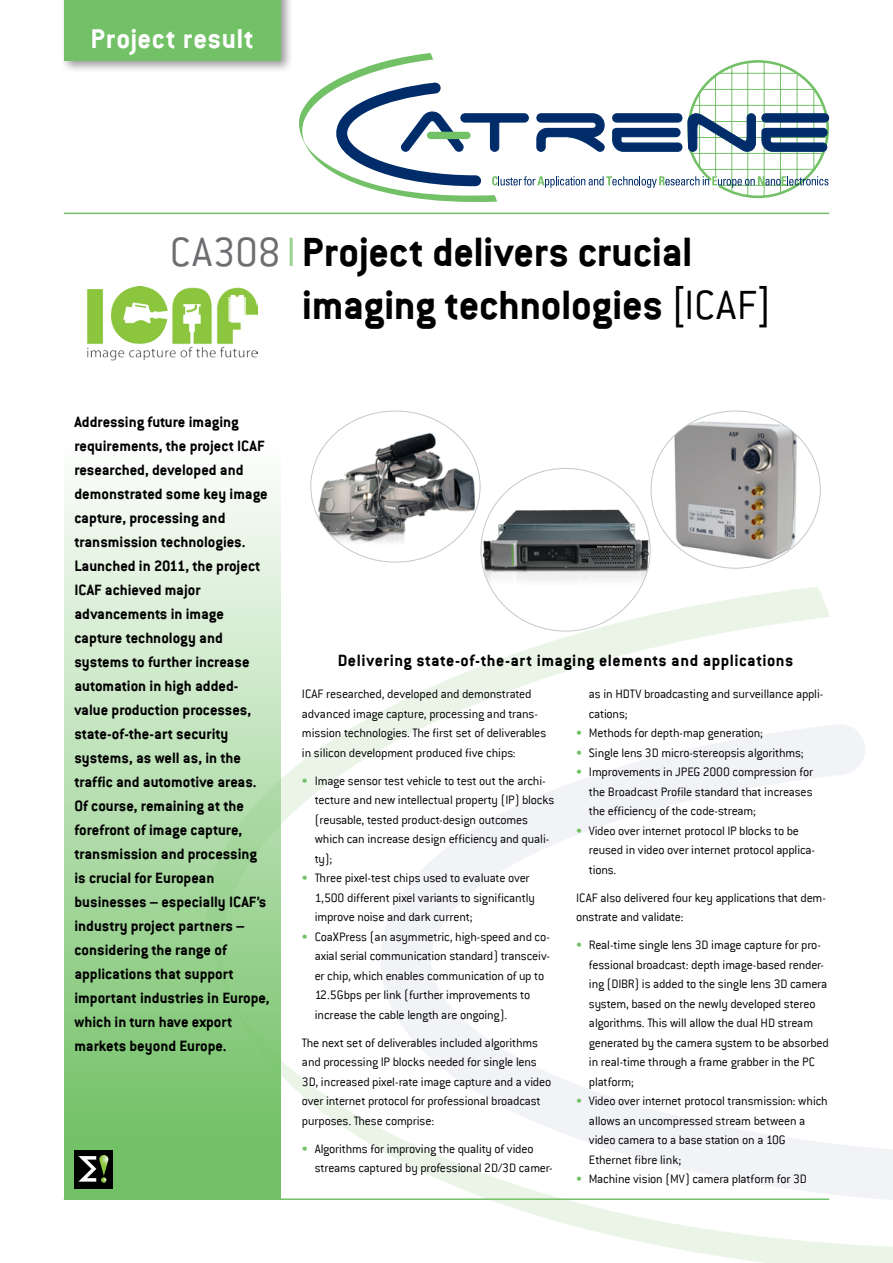
<style>
.page{position:relative;width:893px;height:1263px;background:#fff}
.page>*{position:absolute;margin:0;border:0;box-sizing:border-box;transform-origin:0 0}
.t1{font:700 45px/52.5px "Conduit ITC";letter-spacing:-.01em;color:#000}
.t2{font:700 30px "Conduit ITC";letter-spacing:.015em;color:#fff}
.t3{font:700 18px "Conduit ITC";letter-spacing:.03em;color:#000}
.t4{font:700 16.5px/24px "Conduit ITC";color:#000}
.t5{font:300 13.5px/19.5px "Conduit ITC";letter-spacing:-.015em;color:#000}
.s1{font-weight:300;color:#6d6e71}
.s2{font-weight:300;color:#9dd192}
.s3{font-weight:300}
.s4{font-weight:400;color:#73c167}
</style>
<div class="page">
<div style="left:59px;top:0;width:234px;height:73px;background:#000;opacity:.4"></div>
<div style="left:64px;top:0;width:217px;height:61px;background:#73c167"></div>
<svg style="left:299px;top:53px;width:530px;height:149px"></svg>
<svg style="left:281px;top:587px;width:612px;height:676px"></svg>
<svg style="left:380px;top:723px;width:513px;height:482px"></svg>
<div style="left:64px;top:383px;width:217px;height:816px;background:linear-gradient(to bottom,#fff,#69bc5c)"></div>
<div style="left:74px;top:1150px;width:39px;height:38px;background:#000"></div>
<svg style="left:78px;top:1155px;width:31px;height:27px"></svg>
<hr style="left:64px;top:1198px;width:765px;height:2px;background:#73c167">
<hr style="left:64px;top:213px;width:765px;height:1px;background:#73c167">
<img style="left:87px;top:287px;width:171px;height:74px">
<img style="left:316px;top:421px;width:159px;height:131px">
<img style="left:481px;top:502px;width:169px;height:96px">
<div style="left:495px;top:546px;width:13px;height:10px;background:#6f6f70"></div>
<img style="left:672px;top:420px;width:127px;height:140px">
<svg style="left:689px;top:504px;width:23px;height:9px"></svg>
<h2 class="t2" style="left:90px;top:21px;width:165px">Project result</h2>
<h1 class="t1" style="left:302px;top:225px;width:471px;text-indent:-132px"><span class="s1">CA308</span><span class="s2">I</span>Project delivers crucial imaging technologies <span class="s3">[ICAF]</span></h1>
<p class="t4" style="left:74px;top:410px;width:197px">Addressing future imaging requirements, the project ICAF researched, developed and demonstrated some key image capture, processing and transmission technologies.<br>Launched in 2011, the project<br>ICAF achieved major advancements in image capture technology and systems to further increase automation in high added&shy;value production processes, state-of-the-art security systems, as well as, in the traffic and automotive areas.<br>Of course, remaining at the forefront of image capture, transmission and processing is crucial for European businesses – especially ICAF’s industry project partners – considering the range of applications that support important industries in Europe, which in turn have export markets beyond Europe.</p>
<h3 class="t3" style="left:338px;top:650px;width:457px">Delivering state-of-the-art imaging elements and applications</h3>
<p class="t5" style="left:302px;top:684px;width:246px">ICAF researched, developed and demonstrated advanced image capture, processing and trans&shy;mission technologies. The first set of deliverables in silicon development produced five chips:</p>
<p class="t5" style="left:315px;top:771px;width:241px;text-indent:-13px"><span class="s4">•</span> Image sensor test vehicle to test out the archi&shy;tecture and new intellectual property (IP) blocks (reusable, tested product-design outcomes which can increase design efficiency and quali&shy;ty);</p>
<p class="t5" style="left:315px;top:868px;width:222px;text-indent:-13px"><span class="s4">•</span> Three pixel-test chips used to evaluate over<br>1,500 different pixel variants to significantly improve noise and dark current;</p>
<p class="t5" style="left:315px;top:927px;width:237px;text-indent:-13px"><span class="s4">•</span> CoaXPress (an asymmetric, high-speed and co&shy;axial serial communication standard) transceiv&shy;er chip, which enables communication of up to 12.5Gbps per link (further improvements to increase the cable length are ongoing).</p>
<p class="t5" style="left:302px;top:1033px;width:251px">The next set of deliverables included algorithms and processing IP blocks needed for single lens 3D, increased pixel-rate image capture and a video over internet protocol for professional broadcast purposes. These comprise:</p>
<p class="t5" style="left:315px;top:1139px;width:239px;text-indent:-13px"><span class="s4">•</span> Algorithms for improving the quality of video streams captured by professional 2D/3D camer-</p>
<p class="t5" style="left:589px;top:684px;width:236px">as in HDTV broadcasting and surveillance appli&shy;cations;</p>
<p class="t5" style="left:576px;top:723px;width:188px"><span class="s4">•</span> Methods for depth-map generation;</p>
<p class="t5" style="left:576px;top:743px;width:229px"><span class="s4">•</span> Single lens 3D micro-stereopsis algorithms;</p>
<p class="t5" style="left:589px;top:762px;width:226px;text-align:justify;text-indent:-13px"><span class="s4">•</span> Improvements in JPEG 2000 compression for the Broadcast Profile standard that increases the efficiency of the code-stream;</p>
<p class="t5" style="left:589px;top:821px;width:228px;text-indent:-13px"><span class="s4">•</span> Video over internet protocol IP blocks to be reused in video over internet protocol applica&shy;tions.</p>
<p class="t5" style="left:576px;top:888px;width:251px">ICAF also delivered four key applications that dem&shy;onstrate and validate:</p>
<p class="t5" style="left:589px;top:935px;width:241px;text-indent:-13px"><span class="s4">•</span> Real-time single lens 3D image capture for pro&shy;fessional broadcast: depth image-based render&shy;ing (DIBR) is added to the single lens 3D camera system, based on the newly developed stereo algorithms. This will allow the dual HD stream generated by the camera system to be absorbed in real-time through a frame grabber in the PC platform;</p>
<p class="t5" style="left:589px;top:1091px;width:240px;text-indent:-13px"><span class="s4">•</span> Video over internet protocol transmission: which allows an uncompressed stream between a video camera to a base station on a 10G Ethernet fibre link;</p>
<p class="t5" style="left:576px;top:1169px;width:232px"><span class="s4">•</span> Machine vision (MV) camera platform for 3D</p>
</div>
